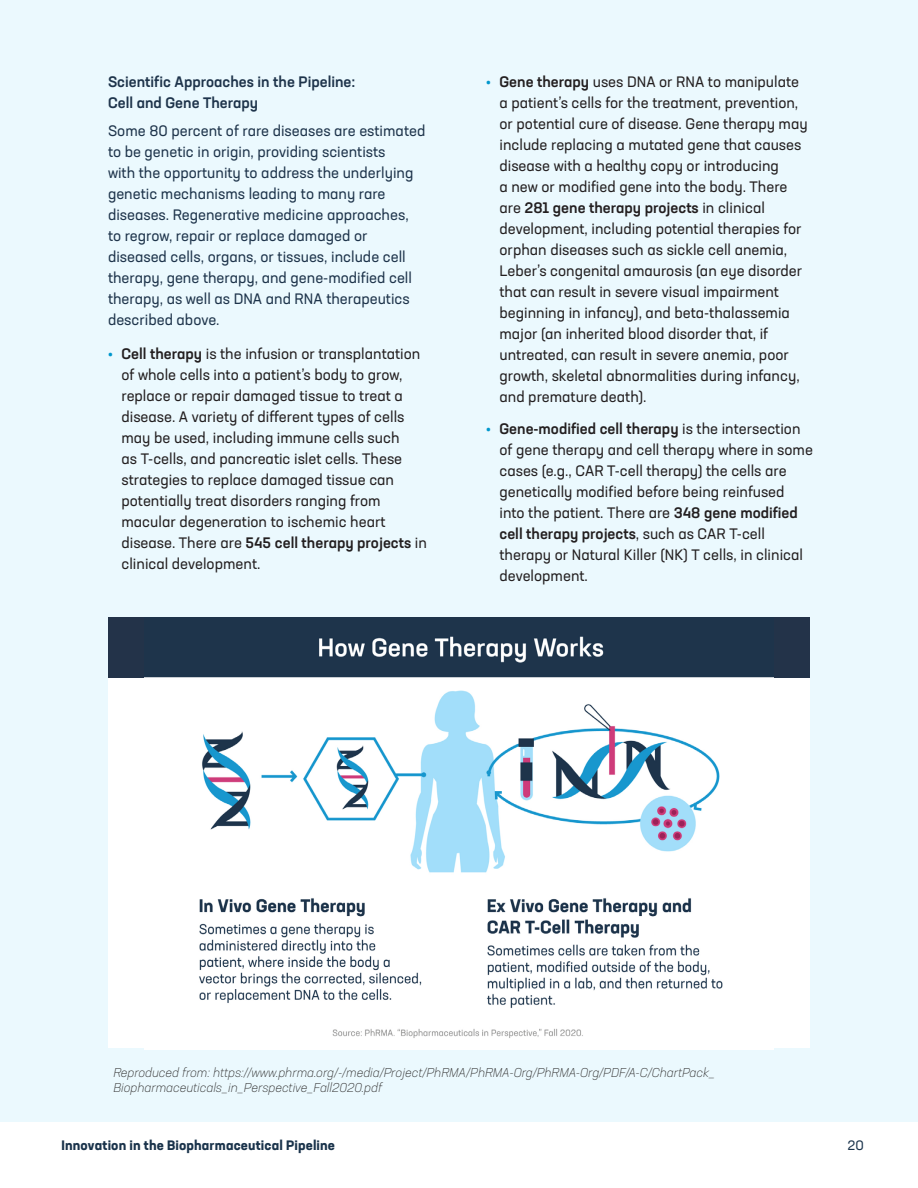
<style>
.page{position:relative;width:918px;height:1188px;background:#fff}
.page>*{position:absolute;margin:0;border:0;box-sizing:border-box;transform-origin:0 0}
.t1{font:15px/21px "Neusa Next Std";color:#231f20}
.body_text{font:15px/21px "Neusa Next Std";color:#1e344b}
.table_title{font:500 15px/21px "Neusa Next Std";color:#1e344b}
.t2{font:700 13.5px "Neusa Next Std";letter-spacing:.01em;color:#1a334b}
.t3{font:13.5px "Neusa Next Std";color:#1a334b}
.notes{font:italic 300 12.75px/15px "Neusa Next Std";color:#333}
.s1{font-weight:700;color:#0097cd}
.s2{font-weight:500}
</style>
<div class="page">
<div style="left:0;top:0;width:918px;height:1121px;background:#ebf9fe"></div>
<div style="left:108px;top:678px;width:702px;height:370px;background:#fff"></div>
<div style="left:108px;top:617px;width:702px;height:60px;background:#233349"></div>
<img style="left:144px;top:636px;width:630px;height:413px">
<p class="table_title" style="left:108px;top:71px;width:249px">Scientific Approaches in the Pipeline:<br>Cell and Gene Therapy</p>
<p class="body_text" style="left:108px;top:120px;width:319px">Some 80 percent of rare diseases are estimated to be genetic in origin, providing scientists<br>with the opportunity to address the underlying genetic mechanisms leading to many rare diseases. Regenerative medicine approaches, to regrow, repair or replace damaged or diseased cells, organs, or tissues, include cell therapy, gene therapy, and gene-modified cell therapy, as well as DNA and RNA therapeutics described above.</p>
<p class="t1" style="left:122px;top:343px;width:307px;text-indent:-14px"><span class="s1">•</span> <span class="s2">Cell therapy</span> is the infusion or transplantation of whole cells into a patient’s body to grow, replace or repair damaged tissue to treat a disease. A variety of different types of cells may be used, including immune cells such<br>as T-cells, and pancreatic islet cells. These strategies to replace damaged tissue can potentially treat disorders ranging from macular degeneration to ischemic heart disease. There are <span class="s2">545 cell therapy projects</span> in clinical development.</p>
<p class="t1" style="left:500px;top:71px;width:310px;text-indent:-14px"><span class="s1">•</span> <span class="s2">Gene therapy</span> uses DNA or RNA to manipulate a patient’s cells for the treatment, prevention, or potential cure of disease. Gene therapy may include replacing a mutated gene that causes disease with a healthy copy or introducing<br>a new or modified gene into the body. There are <span class="s2">281 gene therapy projects</span> in clinical development, including potential therapies for orphan diseases such as sickle cell anemia, Leber’s congenital amaurosis (an eye disorder that can result in severe visual impairment beginning in infancy), and beta-thalassemia major (an inherited blood disorder that, if untreated, can result in severe anemia, poor growth, skeletal abnormalities during infancy, and premature death).</p>
<p class="t1" style="left:500px;top:418px;width:315px;text-indent:-14px"><span class="s1">•</span> <span class="s2">Gene-modified cell therapy</span> is the intersection of gene therapy and cell therapy where in some cases (e.g., CAR T-cell therapy) the cells are genetically modified before being reinfused into the patient. There are <span class="s2">348 gene modified cell therapy projects</span>, such as CAR T-cell therapy or Natural Killer (NK) T cells, in clinical development.</p>
<p class="notes" style="left:113px;top:1065px;width:603px">Reproduced from: https://www.phrma.org/-/media/Project/PhRMA/PhRMA-Org/PhRMA-Org/PDF/A-C/ChartPack_<br>Biopharmaceuticals_in_Perspective_Fall2020.pdf</p>
<p class="t2" style="left:62px;top:1137px;width:275px">Innovation in the Biopharmaceutical Pipeline</p>
<p class="t3" style="left:848px;top:1137px;width:18px">20</p>
</div>
